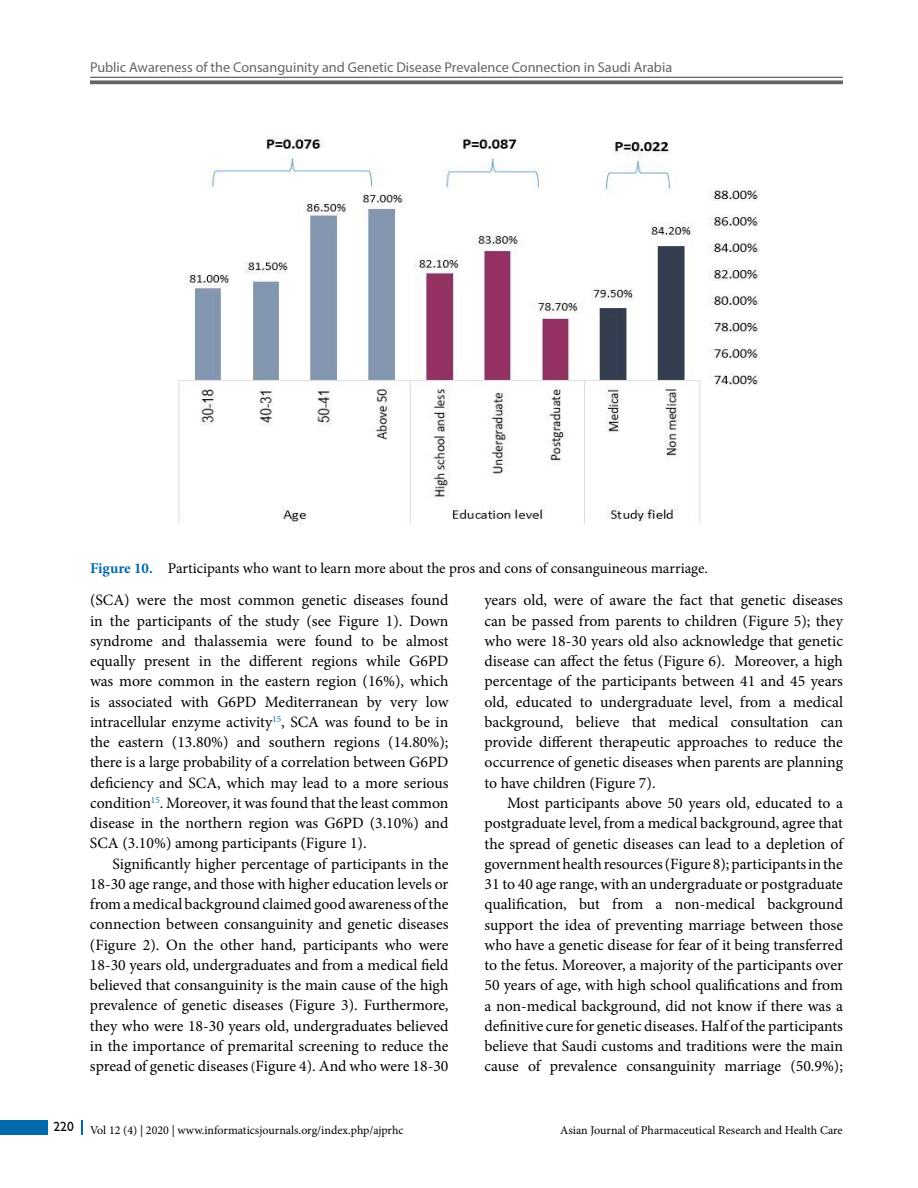
<style>
.page{position:relative;width:918px;height:1188px;background:#fff}
.page>*{position:absolute;margin:0;border:0;box-sizing:border-box;transform-origin:0 0}
.t1{font:15.75px/20.2px "Minion Pro";color:#000;text-align:justify}
.t2{font:15px "Minion Pro";letter-spacing:-.005em;color:#000}
.t3{font:14.25px "Myriad Pro";color:#636466}
.t4{font:12px "Minion Pro";color:#000}
.s1{font-weight:700;color:#0069aa}
.s2{font-size:13.5px}
</style>
<div class="page">
<hr style="left:90px;top:77px;width:753px;height:1px;background:#636466">
<svg style="left:90px;top:80px;width:753px;height:4px;background:#757577"></svg>
<div style="left:0;top:1120px;width:47px;height:15px;background:#0069aa"></div>
<svg style="left:81px;top:1120px;width:1px;height:15px"></svg>
<img style="left:178px;top:135px;width:582px;height:390px">
<p class="t3" style="left:90px;top:59px;width:584px">Public Awareness of the Consanguinity and Genetic Disease Prevalence Connection in Saudi Arabia</p>
<p class="t2" style="left:90px;top:559px;width:619px"><span class="s1">Figure 10.</span> Participants who want to learn more about the pros and cons of consanguineous marriage.</p>
<p class="t1" style="left:90px;top:590px;width:360px">(SCA) were the most common genetic diseases found in the participants of the study (see Figure 1). Down syndrome and thalassemia were found to be almost equally present in the different regions while G6PD was more common in the eastern region (16%), which is associated with G6PD Mediterranean by very low intracellular enzyme activity<sup>15</sup>, SCA was found to be in the eastern (13.80%) and southern regions (14.80%); there is a large probability of a correlation between G6PD deficiency and SCA, which may lead to a more serious condition<sup>15</sup>. Moreover, it was found that the least common disease in the northern region was G6PD (3.10%) and SCA (3.10%) among participants (Figure 1).</p>
<p class="t1" style="left:90px;top:854px;width:360px;text-indent:23px">Significantly higher percentage of participants in the 18-30 age range, and those with higher education levels or from a medical background claimed good awareness of the connection between consanguinity and genetic diseases (Figure 2). On the other hand, participants who were 18-30 years old, undergraduates and from a medical field believed that consanguinity is the main cause of the high prevalence of genetic diseases (Figure 3). Furthermore, they who were 18-30 years old, undergraduates believed in the importance of premarital screening to reduce the spread of genetic diseases <span class="s2">(</span>Figure 4). And who were 18-30</p>
<p class="t4" style="left:54px;top:1123px;width:351px"><sup>220</sup> Vol 12 (4) | 2020 | www.informaticsjournals.org/index.php/ajprhc</p>
<p class="t1" style="left:485px;top:590px;width:360px">years old, were of aware the fact that genetic diseases can be passed from parents to children (Figure 5); they who were 18-30 years old also acknowledge that genetic disease can affect the fetus (Figure 6). Moreover, a high percentage of the participants between 41 and 45 years old, educated to undergraduate level, from a medical background, believe that medical consultation can provide different therapeutic approaches to reduce the occurrence of genetic diseases when parents are planning to have children (Figure 7).</p>
<p class="t1" style="left:485px;top:793px;width:360px;text-indent:23px">Most participants above 50 years old, educated to a postgraduate level, from a medical background, agree that the spread of genetic diseases can lead to a depletion of government health resources (Figure 8); participants in the 31 to 40 age range, with an undergraduate or postgraduate qualification, but from a non-medical background support the idea of preventing marriage between those who have a genetic disease for fear of it being transferred to the fetus. Moreover, a majority of the participants over 50 years of age, with high school qualifications and from a non-medical background, did not know if there was a definitive cure for genetic diseases. Half of the participants believe that Saudi customs and traditions were the main cause of prevalence consanguinity marriage (50.9%);</p>
<p class="t4" style="left:560px;top:1123px;width:284px">Asian Journal of Pharmaceutical Research and Health Care</p>
</div>
